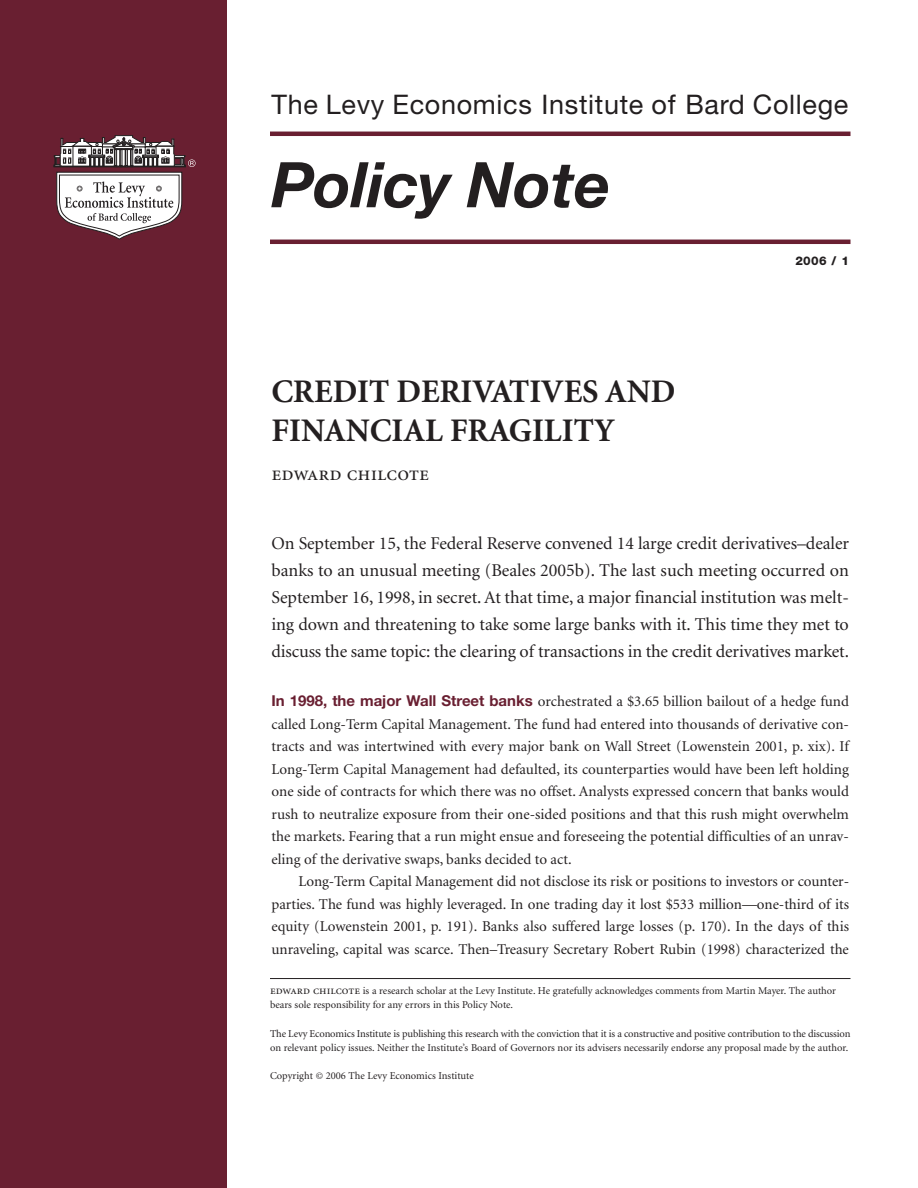
<style>
.page{position:relative;width:918px;height:1188px;background:#fff}
.page>*{position:absolute;margin:0;border:0;box-sizing:border-box;transform-origin:0 0}
.t1{font:italic 700 63px "Helvetica Neue";color:#231f20}
.t2{font:700 33px/39px "Minion";color:#231f20}
.t3{font:27px "Helvetica Neue";letter-spacing:.025em;color:#231f20}
.t4{font:21px "Minion Exp";color:#231f20}
.t5{font:18px/27px "Minion";letter-spacing:-.01em;color:#231f20;text-align:justify}
.t6{font:15px/22.5px "Minion";color:#231f20;text-align:justify}
.t7{font:800 12px "Helvetica Neue";color:#231f20}
.t8{font:10.5px/14.2px "Minion";color:#231f20}
.s1{font-family:"Helvetica Neue";font-weight:700;color:#691f31}
.s2{font-family:"Minion Exp";font-size:12px}
</style>
<div class="page">
<div style="left:0;top:0;width:227px;height:1188px;background:#691f31"></div>
<hr style="left:270px;top:240px;width:580px;height:4px;background:#691f31">
<hr style="left:270px;top:132px;width:580px;height:4px;background:#691f31">
<hr style="left:270px;top:978px;width:580px;height:1px;background:#231f20">
<svg style="left:54px;top:135px;width:142px;height:105px"></svg>
<h3 class="t3" style="left:272px;top:95px;width:578px">The Levy Economics Institute of Bard College</h3>
<h1 class="t1" style="left:272px;top:162px;width:340px">Policy Note</h1>
<h2 class="t2" style="left:272px;top:374px;width:405px">CREDIT DERIVATIVES AND<br>FINANCIAL FRAGILITY</h2>
<h3 class="t4" style="left:272px;top:460px;width:159px">edward chilcote</h3>
<p class="t7" style="left:795px;top:257px;width:55px">2006 / 1</p>
<p class="t5" style="left:272px;top:531px;width:579px">On September 15, the Federal Reserve convened 14 large credit derivatives–dealer banks to an unusual meeting (Beales 2005b). The last such meeting occurred on September 16, 1998, in secret. At that time, a major financial institution was melt&shy;ing down and threatening to take some large banks with it. This time they met to discuss the same topic: the clearing of transactions in the credit derivatives market.</p>
<p class="t6" style="left:272px;top:691px;width:579px"><span class="s1">In 1998, the major Wall Street banks</span> orchestrated a $3.65 billion bailout of a hedge fund called Long-Term Capital Management. The fund had entered into thousands of derivative con&shy;tracts and was intertwined with every major bank on Wall Street (Lowenstein 2001, p. xix). If Long-Term Capital Management had defaulted, its counterparties would have been left holding one side of contracts for which there was no offset. Analysts expressed concern that banks would rush to neutralize exposure from their one-sided positions and that this rush might overwhelm the markets. Fearing that a run might ensue and foreseeing the potential difficulties of an unrav&shy;eling of the derivative swaps, banks decided to act.</p>
<p class="t6" style="left:271px;top:871px;width:579px;text-indent:27px">Long-Term Capital Management did not disclose its risk or positions to investors or counter&shy;parties. The fund was highly leveraged. In one trading day it lost $533 million—one-third of its equity (Lowenstein 2001, p. 191). Banks also suffered large losses (p. 170). In the days of this unraveling, capital was scarce. Then–Treasury Secretary Robert Rubin (1998) characterized the</p>
<p class="t8" style="left:270px;top:984px;width:568px"><span class="s2">edward chilcote</span> is a research scholar at the Levy Institute. He gratefully acknowledges comments from Martin Mayer. The author bears sole responsibility for any errors in this Policy Note.</p>
<p class="t8" style="left:270px;top:1027px;width:582px">The Levy Economics Institute is publishing this research with the conviction that it is a constructive and positive contribution to the discussion on relevant policy issues. Neither the Institute’s Board of Governors nor its advisers necessarily endorse any proposal made by the author.</p>
<p class="t8" style="left:270px;top:1070px;width:205px">Copyright © 2006 The Levy Economics Institute</p>
</div>
